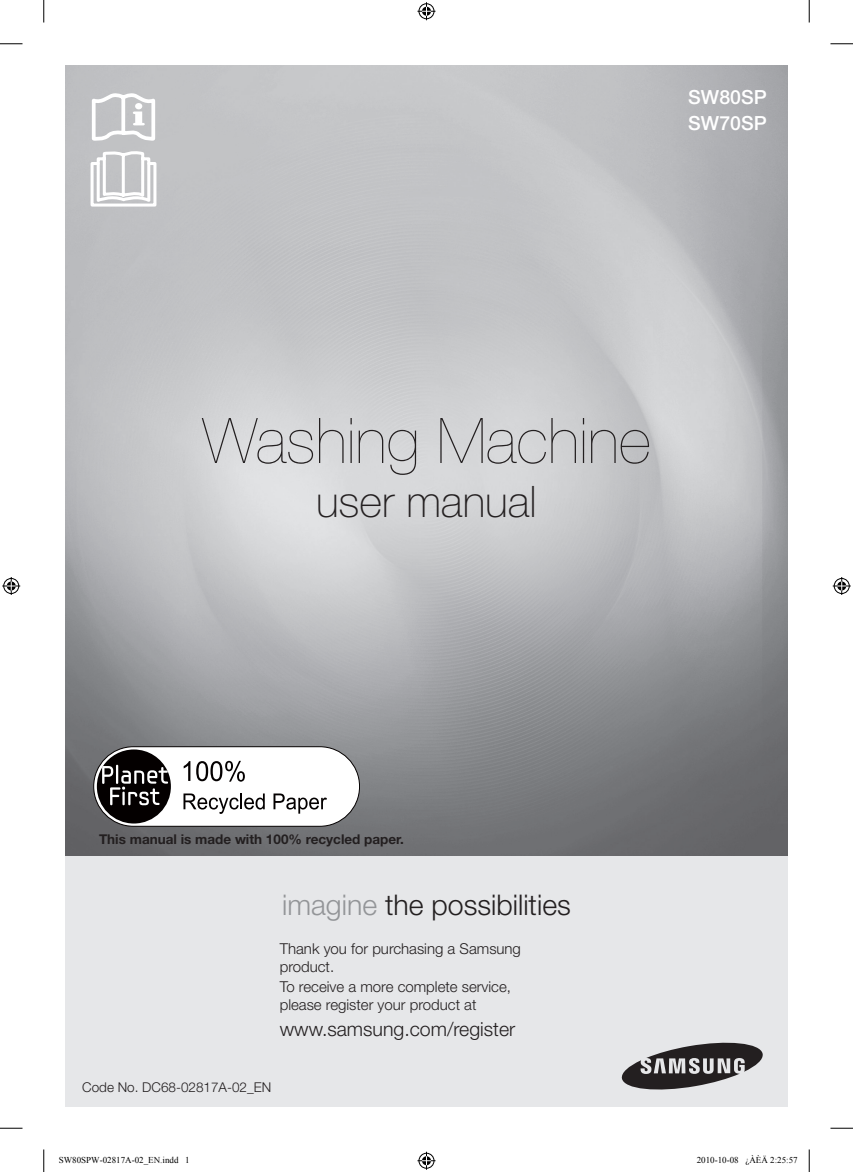
<style>
.page{position:relative;width:853px;height:1172px;background:#fff}
.page>*{position:absolute;margin:0;border:0;box-sizing:border-box;transform-origin:0 0}
.t1{font:200 63px "Helvetica Neue LT Pro";color:#231f20}
.t2{font:100 43.5px "Helvetica Neue LT Pro";color:#231f20}
.t3{font:300 28.5px "Helvetica Neue LT Pro";color:#231f20}
.t4{font:300 19.5px "Helvetica Neue LT Pro";color:#231f20}
.t5{font:500 19.5px/25.5px "Helvetica Neue LT Pro";color:#fff}
.t6{font:300 15px/18px "Helvetica Neue LT Pro";color:#231f20}
.t7{font:700 13.5px "Helvetica Neue LT Pro";color:#231f20}
.t8{font:300 13.5px "Helvetica Neue LT Pro";color:#231f20}
.t9{font:9px "Times New Roman";color:#000}
.s1{color:#939598}
</style>
<div class="page">
<img style="left:65px;top:65px;width:723px;height:791px">
<div style="left:65px;top:856px;width:723px;height:251px;background:#e6e7e9"></div>
<svg style="left:622px;top:1043px;width:141px;height:46px"></svg>
<svg style="left:0;top:44px;width:23px;height:1px"></svg>
<svg style="left:830px;top:44px;width:23px;height:1px"></svg>
<svg style="left:0;top:1128px;width:23px;height:1px"></svg>
<svg style="left:830px;top:1128px;width:23px;height:1px"></svg>
<svg style="left:44px;top:0;width:1px;height:23px"></svg>
<svg style="left:44px;top:1149px;width:1px;height:23px"></svg>
<svg style="left:809px;top:0;width:1px;height:23px"></svg>
<svg style="left:809px;top:1149px;width:1px;height:23px"></svg>
<svg style="left:417px;top:2px;width:18px;height:18px"></svg>
<svg style="left:417px;top:1152px;width:18px;height:18px"></svg>
<svg style="left:2px;top:577px;width:18px;height:18px"></svg>
<svg style="left:833px;top:577px;width:18px;height:18px"></svg>
<div style="left:94px;top:747px;width:266px;height:79px;background:#fff;border-radius:40px"></div>
<div style="left:93px;top:746px;width:267px;height:81px;border:1px solid #040000;border-radius:40px"></div>
<svg style="left:97px;top:749px;width:74px;height:74px"></svg>
<svg style="left:184px;top:761px;width:6px;height:20px"></svg>
<svg style="left:196px;top:761px;width:49px;height:21px"></svg>
<svg style="left:183px;top:793px;width:82px;height:21px"></svg>
<svg style="left:273px;top:793px;width:54px;height:21px"></svg>
<svg style="left:91px;top:93px;width:65px;height:114px"></svg>
<h3 class="t5" style="left:688px;top:85px;width:80px">SW80SP<br>SW70SP</h3>
<h1 class="t1" style="left:202px;top:404px;width:450px">Washing Machine</h1>
<h2 class="t2" style="left:316px;top:476px;width:222px">user manual</h2>
<p class="t7" style="left:99px;top:831px;width:306px">This manual is made with 100% recycled paper.</p>
<h3 class="t3" style="left:282px;top:887px;width:290px"><span class="s1">imagine</span> the possibilities</h3>
<p class="t6" style="left:280px;top:939px;width:243px">Thank you for purchasing a Samsung product.</p>
<p class="t6" style="left:280px;top:977px;width:233px">To receive a more complete service, please register your product at</p>
<h3 class="t4" style="left:280px;top:1017px;width:237px">www.samsung.com/register</h3>
<p class="t8" style="left:82px;top:1078px;width:191px">Code No. DC68-02817A-02_EN</p>
<p class="t9" style="left:59px;top:1154px;width:132px">SW80SPW-02817A-02_EN.indd 1</p>
<p class="t9" style="left:697px;top:1154px;width:102px">2010-10-08 ¿ÀÈÄ 2:25:57</p>
</div>
